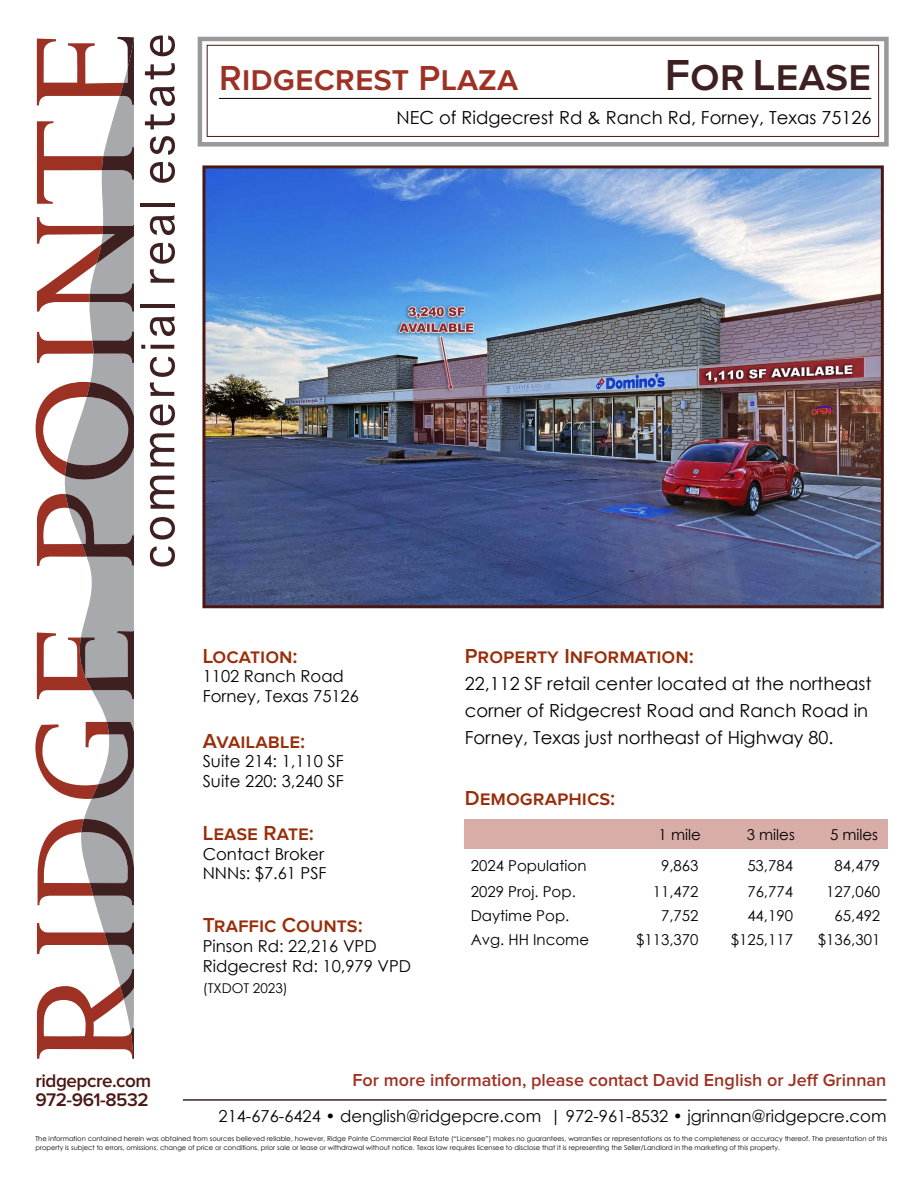
<style>
.page{position:relative;width:918px;height:1188px;background:#fff}
.page>*{position:absolute;margin:0;border:0;box-sizing:border-box;transform-origin:0 0}
.t1{font:600 45px "Proxima Nova";color:#3f2021}
.t2{font:600 36px "Proxima Nova";color:#9d3224}
.t3{font:600 21px "Proxima Nova";color:#992d09}
.t4{font:600 18.9px/18.9px "Proxima Nova";letter-spacing:-.025em;color:#4a1713}
.t5{font:18px/27px "Century Gothic";color:#000}
.t6{font:600 18px "Proxima Nova";color:#9d3224}
.t7{font:16.5px/19.8px "Century Gothic";color:#000}
.t8{font:15px "Century Gothic";color:#000}
.t9{font:13.5px "Century Gothic";color:#000}
.t10{font:6.75px/9px "Century Gothic";color:#000}
</style>
<div class="page">
<svg style="left:35px;top:36px;width:100px;height:1023px"></svg>
<svg style="left:150px;top:547px;width:25px;height:20px"></svg>
<svg style="left:150px;top:517px;width:25px;height:23px"></svg>
<svg style="left:150px;top:476px;width:24px;height:33px"></svg>
<svg style="left:150px;top:433px;width:24px;height:33px"></svg>
<svg style="left:150px;top:405px;width:25px;height:20px"></svg>
<svg style="left:150px;top:357px;width:25px;height:39px"></svg>
<svg style="left:151px;top:345px;width:23px;height:4px"></svg>
<svg style="left:141px;top:345px;width:4px;height:4px"></svg>
<svg style="left:150px;top:316px;width:25px;height:20px"></svg>
<hr style="left:140px;top:304px;width:34px;height:4px;background:#3f2021">
<svg style="left:150px;top:243px;width:25px;height:40px"></svg>
<svg style="left:150px;top:215px;width:25px;height:20px"></svg>
<hr style="left:140px;top:203px;width:34px;height:4px;background:#3f2021">
<svg style="left:150px;top:162px;width:25px;height:21px"></svg>
<svg style="left:150px;top:136px;width:25px;height:19px"></svg>
<svg style="left:145px;top:113px;width:30px;height:16px"></svg>
<svg style="left:150px;top:86px;width:25px;height:20px"></svg>
<svg style="left:145px;top:63px;width:30px;height:16px"></svg>
<svg style="left:150px;top:35px;width:25px;height:21px"></svg>
<div style="left:128px;top:30px;width:10px;height:7px;background:#fff"></div>
<div style="left:198px;top:37px;width:691px;height:110px;background:#fff;border:4px solid #999"></div>
<div style="left:207px;top:45px;width:672px;height:92px;background:#fff;border:1px solid #4a1713"></div>
<hr style="left:219px;top:98px;width:652px;height:1px;background:#000">
<hr style="left:183px;top:1099px;width:704px;height:2px;background:#3f2021">
<img style="left:206px;top:169px;width:674px;height:435px">
<div style="left:202px;top:165px;width:682px;height:443px;border:3px solid #4a1713"></div>
<div style="left:465px;top:820px;width:423px;height:29px;background:#d8ada8"></div>
<h2 class="t2" style="left:219px;top:62px;width:301px">Ridgecrest Plaza</h2>
<h1 class="t1" style="left:665px;top:55px;width:208px">For Lease</h1>
<h3 class="t5" style="left:397px;top:104px;width:476px">NEC of Ridgecrest Rd &amp; Ranch Rd, Forney, Texas 75126</h3>
<h3 class="t3" style="left:203px;top:646px;width:96px">Location:</h3>
<h3 class="t7" style="left:203px;top:666px;width:158px">1102 Ranch Road<br>Forney, Texas 75126</h3>
<h3 class="t3" style="left:203px;top:731px;width:104px">Available:</h3>
<h3 class="t7" style="left:203px;top:751px;width:142px">Suite 214: 1,110 SF<br>Suite 220: 3,240 SF</h3>
<h3 class="t3" style="left:203px;top:823px;width:113px">Lease Rate:</h3>
<h3 class="t7" style="left:203px;top:844px;width:125px">Contact Broker<br>NNNs: $7.61 PSF</h3>
<h3 class="t3" style="left:203px;top:915px;width:161px">Traffic Counts:</h3>
<h3 class="t7" style="left:203px;top:936px;width:210px">Pinson Rd: 22,216 VPD<br>Ridgecrest Rd: 10,979 VPD</h3>
<h3 class="t9" style="left:203px;top:978px;width:87px">(TXDOT 2023)</h3>
<h3 class="t3" style="left:465px;top:646px;width:231px">Property Information:</h3>
<h3 class="t5" style="left:465px;top:669px;width:408px">22,112 SF retail center located at the northeast corner of Ridgecrest Road and Ranch Road in<br>Forney, Texas just northeast of Highway 80.</h3>
<h3 class="t3" style="left:465px;top:789px;width:152px">Demographics:</h3>
<h3 class="t8" style="left:659px;top:824px;width:44px">1 mile</h3>
<h3 class="t8" style="left:747px;top:824px;width:50px">3 miles</h3>
<h3 class="t8" style="left:830px;top:824px;width:50px">5 miles</h3>
<h3 class="t8" style="left:471px;top:855px;width:117px">2024 Population</h3>
<h3 class="t8" style="left:661px;top:855px;width:39px">9,863</h3>
<h3 class="t8" style="left:747px;top:855px;width:47px">53,784</h3>
<h3 class="t8" style="left:835px;top:855px;width:47px">84,479</h3>
<h3 class="t8" style="left:471px;top:881px;width:107px">2029 Proj. Pop.</h3>
<h3 class="t8" style="left:653px;top:881px;width:47px">11,472</h3>
<h3 class="t8" style="left:747px;top:881px;width:47px">76,774</h3>
<h3 class="t8" style="left:826px;top:881px;width:56px">127,060</h3>
<h3 class="t8" style="left:471px;top:905px;width:100px">Daytime Pop.</h3>
<h3 class="t8" style="left:661px;top:905px;width:39px">7,752</h3>
<h3 class="t8" style="left:747px;top:905px;width:47px">44,190</h3>
<h3 class="t8" style="left:835px;top:905px;width:47px">65,492</h3>
<h3 class="t8" style="left:471px;top:929px;width:120px">Avg. HH Income</h3>
<h3 class="t8" style="left:636px;top:929px;width:64px">$113,370</h3>
<h3 class="t8" style="left:731px;top:929px;width:64px">$125,117</h3>
<h3 class="t8" style="left:818px;top:929px;width:64px">$136,301</h3>
<h3 class="t4" style="left:35px;top:1072px;width:117px">ridgepcre.com<br>972-961-8532</h3>
<h3 class="t6" style="left:352px;top:1072px;width:536px">For more information, please contact David English or Jeff Grinnan</h3>
<h3 class="t7" style="left:219px;top:1106px;width:669px">214-676-6424 • denglish@ridgepcre.com | 972-961-8532 • jgrinnan@ridgepcre.com</h3>
<p class="t10" style="left:35px;top:1134px;width:853px">The information contained herein was obtained from sources believed reliable, however, Ridge Pointe Commercial Real Estate (“Licensee”) makes no guarantees, warranties or representations as to the completeness or accuracy thereof. The presentation of this property is subject to errors, omissions, change of price or conditions, prior sale or lease or withdrawal without notice. Texas law requires licensee to disclose that it is representing the Seller/Landlord in the marketing of this property.</p>
</div>
